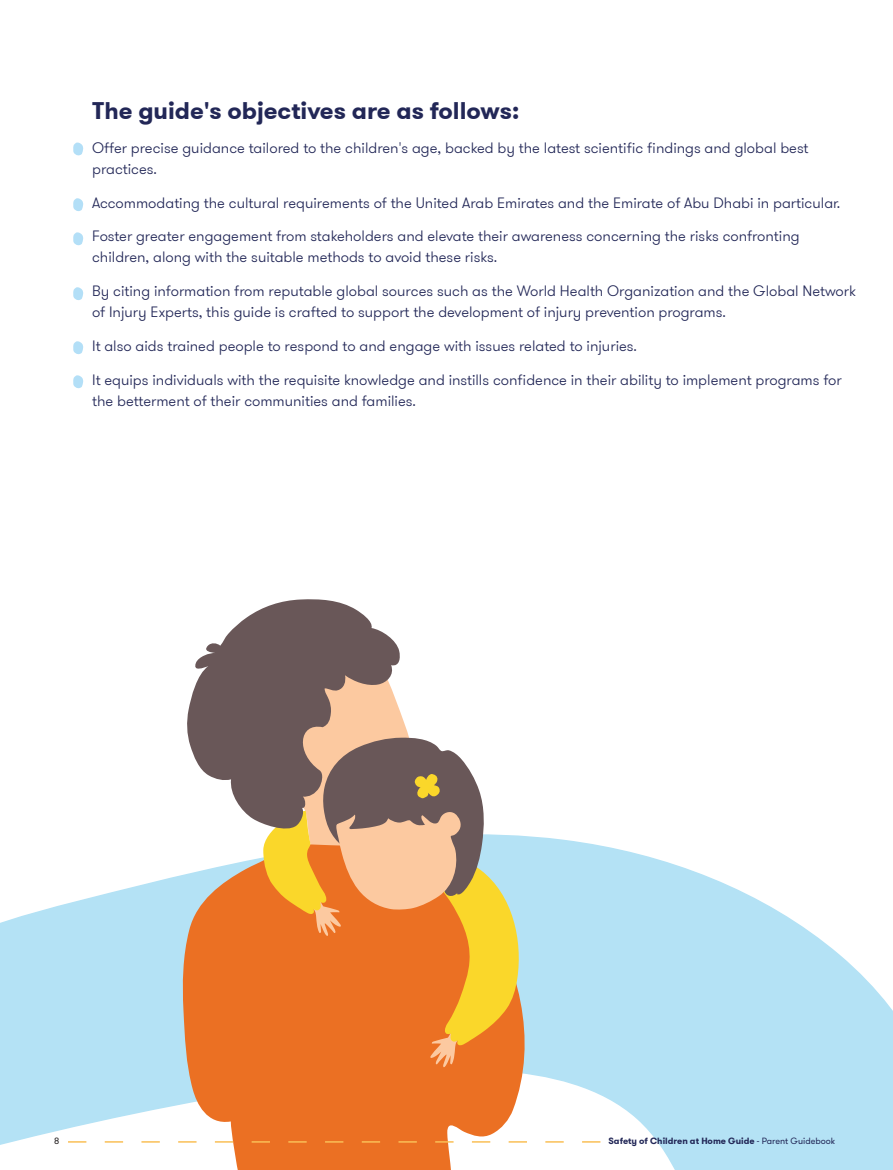
<style>
.page{position:relative;width:893px;height:1170px;background:#fff}
.page>*{position:absolute;margin:0;border:0;box-sizing:border-box;transform-origin:0 0}
.t1{font:700 24px "GT Walsheim Pro";color:#222757}
.t2{font:300 15px/21px "GT Walsheim Pro";color:#222757}
.t3{font:700 9px "GT Walsheim Pro";color:#222757}
.t4{font:9px "GT Walsheim Pro";color:#231f20}
.s1{font-weight:400}
</style>
<div class="page">
<svg style="left:0;top:836px;width:893px;height:333px"></svg>
<svg style="left:223px;top:714px;width:186px;height:128px"></svg>
<svg style="left:182px;top:842px;width:357px;height:327px;fill:#eb7023"></svg>
<svg style="left:263px;top:737px;width:260px;height:330px;background:#e29851"></svg>
<svg style="left:187px;top:599px;width:214px;height:234px;fill:#695758"></svg>
<svg style="left:73px;top:142px;width:10px;height:14px"></svg>
<svg style="left:73px;top:198px;width:10px;height:13px"></svg>
<svg style="left:73px;top:232px;width:10px;height:14px"></svg>
<svg style="left:73px;top:287px;width:10px;height:13px"></svg>
<svg style="left:73px;top:341px;width:10px;height:14px"></svg>
<svg style="left:73px;top:375px;width:10px;height:14px"></svg>
<svg style="left:68px;top:1140px;width:532px;height:2px"></svg>
<h1 class="t1" style="left:92px;top:96px;width:429px">The guide's objectives are as follows:</h1>
<p class="t2" style="left:92px;top:137px;width:718px">Offer precise guidance tailored to the children's age, backed by the latest scientific findings and global best practices.</p>
<p class="t2" style="left:92px;top:192px;width:749px">Accommodating the cultural requirements of the United Arab Emirates and the Emirate of Abu Dhabi in particular.</p>
<p class="t2" style="left:92px;top:226px;width:709px">Foster greater engagement from stakeholders and elevate their awareness concerning the risks confronting children, along with the suitable methods to avoid these risks.</p>
<p class="t2" style="left:92px;top:281px;width:765px">By citing information from reputable global sources such as the World Health Organization and the Global Network of Injury Experts, this guide is crafted to support the development of injury prevention programs.</p>
<p class="t2" style="left:92px;top:335px;width:546px">It also aids trained people to respond to and engage with issues related to injuries.</p>
<p class="t2" style="left:92px;top:369px;width:751px">It equips individuals with the requisite knowledge and instills confidence in their ability to implement programs for the betterment of their communities and families.</p>
<p class="t4" style="left:54px;top:1134px;width:7px">8</p>
<p class="t3" style="left:608px;top:1135px;width:228px">Safety of Children at Home Guide <span class="s1">- Parent Guidebook</span></p>
</div>
